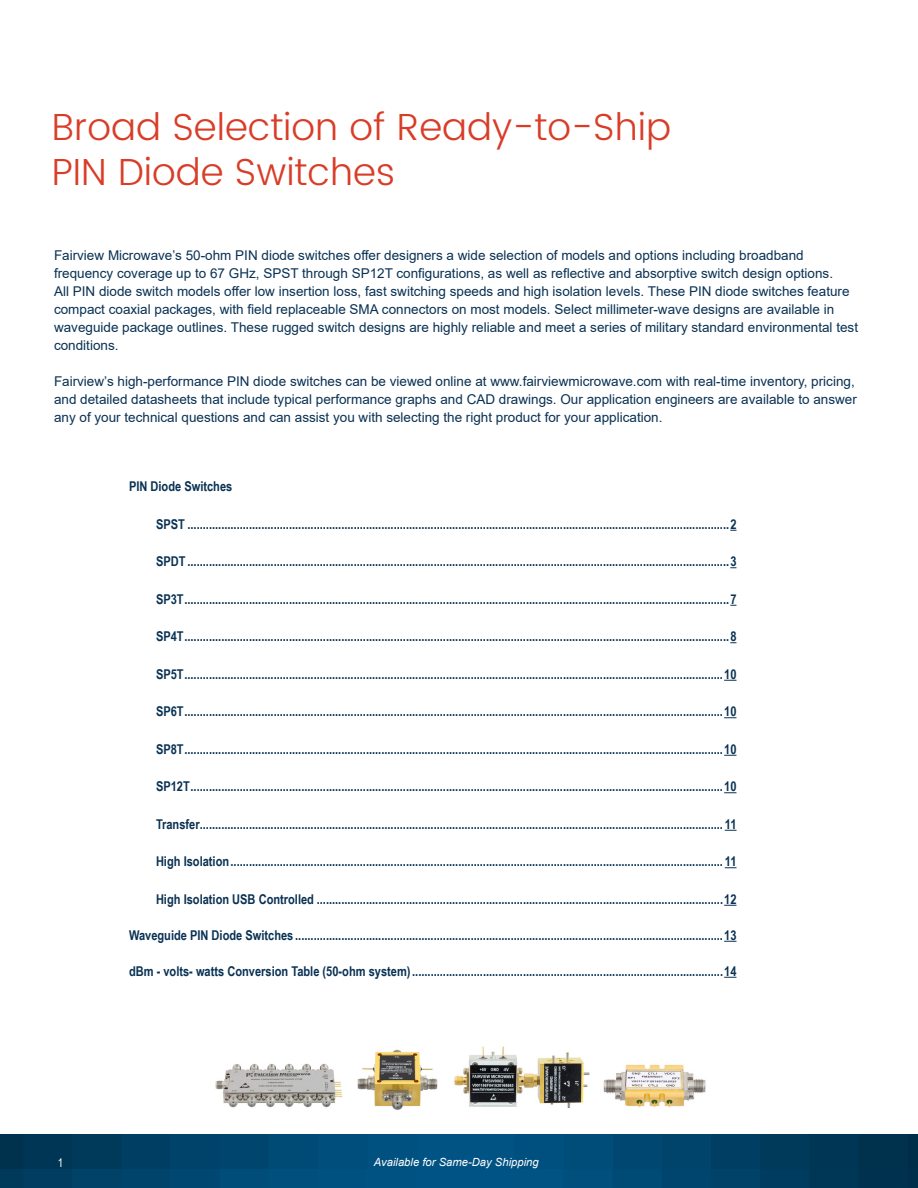
<style>
.page{position:relative;width:918px;height:1188px;background:#fff}
.page>*{position:absolute;margin:0;border:0;box-sizing:border-box;transform-origin:0 0}
.PSG_Header_1{font:300 37.65px "Poppins";color:#d93c27}
.Paragraph_Style_1{font:700 13.5px "Arial Narrow";color:#093153}
.PSG_Paragraph{font:13.5px/18px "Arial";color:#093153}
.t1{font:12px "Arial Narrow";color:#fff}
.t2{font:italic 11.25px "Arial";color:#fff}
</style>
<div class="page">
<svg style="left:0;top:1134px;width:918px;height:54px;background:#00446c"></svg>
<img style="left:454px;top:1046px;width:136px;height:62px">
<img style="left:603px;top:1064px;width:103px;height:43px">
<img style="left:215px;top:1063px;width:128px;height:45px">
<img style="left:357px;top:1049px;width:81px;height:61px">
<svg style="left:724px;top:680px;width:12px;height:1px"></svg>
<svg style="left:724px;top:717px;width:12px;height:1px"></svg>
<svg style="left:724px;top:755px;width:12px;height:1px"></svg>
<svg style="left:724px;top:792px;width:12px;height:1px"></svg>
<svg style="left:725px;top:830px;width:12px;height:1px"></svg>
<svg style="left:725px;top:867px;width:12px;height:1px"></svg>
<svg style="left:724px;top:905px;width:12px;height:1px"></svg>
<svg style="left:724px;top:941px;width:12px;height:1px"></svg>
<svg style="left:724px;top:977px;width:12px;height:1px"></svg>
<p class="PSG_Header_1" style="left:52px;top:100px;width:621px">Broad Selection of Ready-to-Ship</p>
<p class="PSG_Header_1" style="left:52px;top:145px;width:345px">PIN Diode Switches</p>
<p class="PSG_Paragraph" style="left:54px;top:246px;width:806px">Fairview Microwave’s 50-ohm PIN diode switches offer designers a wide selection of models and options including broadband frequency coverage up to 67 GHz, SPST through SP12T configurations, as well as reflective and absorptive switch design options.<br>All PIN diode switch models offer low insertion loss, fast switching speeds and high isolation levels. These PIN diode switches feature compact coaxial packages, with field replaceable SMA connectors on most models. Select millimeter-wave designs are available in waveguide package outlines. These rugged switch designs are highly reliable and meet a series of military standard environmental test conditions.</p>
<p class="PSG_Paragraph" style="left:54px;top:372px;width:804px">Fairview’s high-performance PIN diode switches can be viewed online at www.fairviewmicrowave.com with real-time inventory, pricing, and detailed datasheets that include typical performance graphs and CAD drawings. Our application engineers are available to answer any of your technical questions and can assist you with selecting the right product for your application.</p>
<p class="Paragraph_Style_1" style="left:129px;top:476px;width:105px">PIN Diode Switches</p>
<p class="Paragraph_Style_1" style="left:156px;top:514px;width:582px">SPST ................................................................................................................................................................................2</p>
<p class="Paragraph_Style_1" style="left:156px;top:551px;width:582px">SPDT ................................................................................................................................................................................3</p>
<p class="Paragraph_Style_1" style="left:156px;top:589px;width:582px">SP3T.................................................................................................................................................................................7</p>
<p class="Paragraph_Style_1" style="left:156px;top:626px;width:582px">SP4T.................................................................................................................................................................................8</p>
<p class="Paragraph_Style_1" style="left:156px;top:664px;width:582px">SP5T...............................................................................................................................................................................10</p>
<p class="Paragraph_Style_1" style="left:156px;top:701px;width:582px">SP6T...............................................................................................................................................................................10</p>
<p class="Paragraph_Style_1" style="left:156px;top:739px;width:582px">SP8T...............................................................................................................................................................................10</p>
<p class="Paragraph_Style_1" style="left:156px;top:776px;width:582px">SP12T.............................................................................................................................................................................10</p>
<p class="Paragraph_Style_1" style="left:156px;top:814px;width:582px">Transfer.......................................................................................................................................................................... 11</p>
<p class="Paragraph_Style_1" style="left:156px;top:851px;width:582px">High Isolation................................................................................................................................................................ 11</p>
<p class="Paragraph_Style_1" style="left:156px;top:889px;width:582px">High Isolation USB Controlled ....................................................................................................................................12</p>
<p class="Paragraph_Style_1" style="left:129px;top:925px;width:609px">Waveguide PIN Diode Switches ...........................................................................................................................................13</p>
<p class="Paragraph_Style_1" style="left:129px;top:961px;width:609px">dBm - volts- watts Conversion Table (50-ohm system).....................................................................................................14</p>
<p class="t1" style="left:58px;top:1154px;width:7px">1</p>
<p class="t2" style="left:374px;top:1155px;width:166px">Available for Same-Day Shipping</p>
</div>
